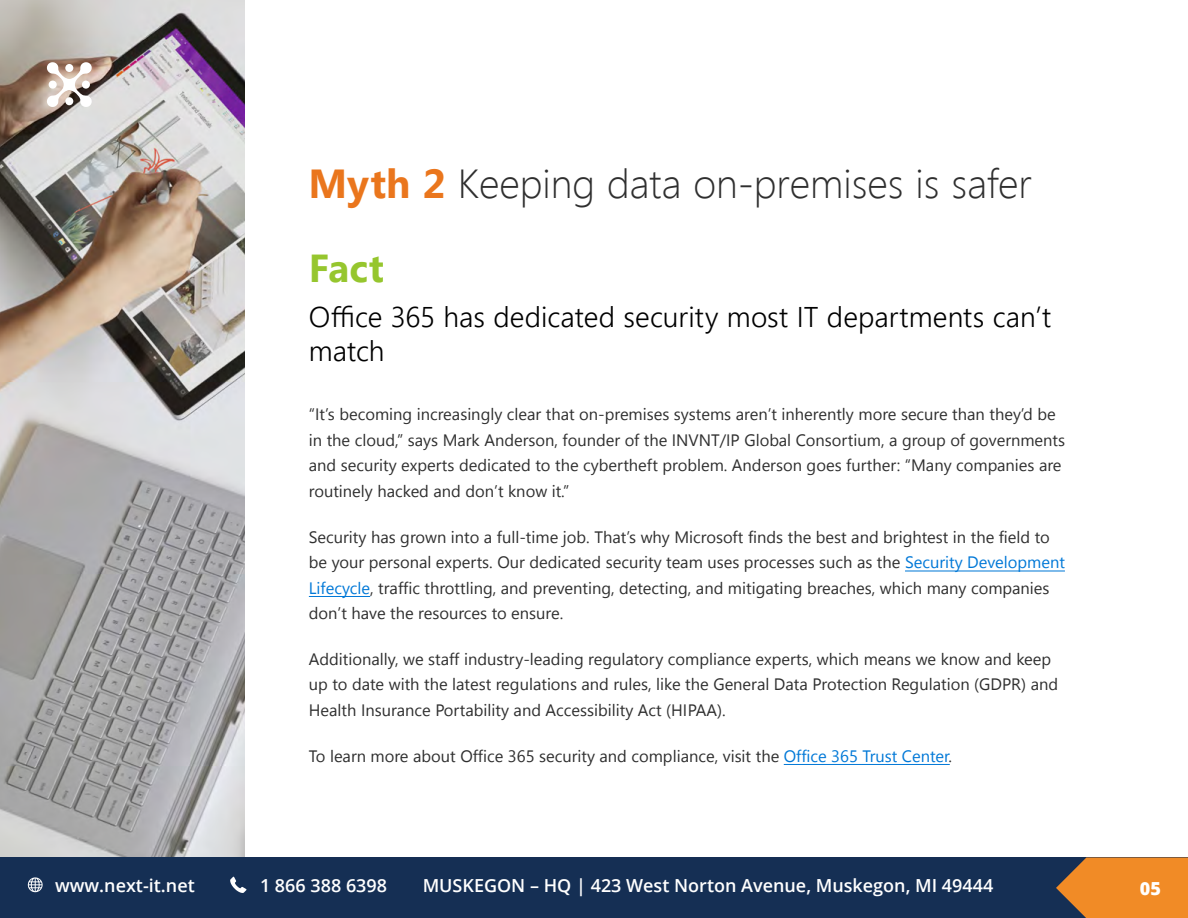
<style>
.page{position:relative;width:1188px;height:918px;background:#fff}
.page>*{position:absolute;margin:0;border:0;box-sizing:border-box;transform-origin:0 0}
.t1{font:300 40.5px "Segoe UI";color:#2f2f2f}
.t2{font:700 39px "Segoe UI";color:#96c62e}
.t3{font:300 28.5px/34.2px "Segoe UI";color:#000}
.t4{font:600 18px "Open Sans";color:#fff}
.t5{font:800 18px "Open Sans";color:#fff}
.t6{font:16.5px/25.5px "Segoe UI";color:#2f2f2f}
.s1{font-weight:700;color:#ea761d}
.s2{color:#0078d7}
</style>
<div class="page">
<hr style="left:784px;top:764px;width:166px;height:1px;background:#0078d7">
<hr style="left:309px;top:596px;width:61px;height:1px;background:#0078d7">
<hr style="left:905px;top:571px;width:160px;height:1px;background:#0078d7">
<img style="left:0;top:0;width:244px;height:858px">
<div style="left:0;top:858px;width:1188px;height:60px;background:#152f54"></div>
<svg style="left:1056px;top:858px;width:132px;height:60px;background:#d7802b"></svg>
<svg style="left:28px;top:877px;width:15px;height:15px"></svg>
<svg style="left:230px;top:877px;width:16px;height:16px"></svg>
<svg style="left:45px;top:61px;width:48px;height:47px"></svg>
<h1 class="t1" style="left:308px;top:155px;width:725px"><span class="s1">Myth 2</span> Keeping data on-premises is safer</h1>
<h2 class="t2" style="left:309px;top:240px;width:77px">Fact</h2>
<h3 class="t3" style="left:309px;top:298px;width:744px">Office 365 has dedicated security most IT departments can’t match</h3>
<p class="t6" style="left:309px;top:401px;width:758px">“It’s becoming increasingly clear that on-premises systems aren’t inherently more secure than they’d be in the cloud,” says Mark Anderson, founder of the INVNT/IP Global Consortium, a group of governments and security experts dedicated to the cybertheft problem. Anderson goes further: “Many companies are routinely hacked and don’t know it.”</p>
<p class="t6" style="left:309px;top:523px;width:758px">Security has grown into a full-time job. That’s why Microsoft finds the best and brightest in the field to be your personal experts. Our dedicated security team uses processes such as the <span class="s2">Security Development Lifecycle</span>, traffic throttling, and preventing, detecting, and mitigating breaches, which many companies don’t have the resources to ensure.</p>
<p class="t6" style="left:309px;top:646px;width:751px">Additionally, we staff industry-leading regulatory compliance experts, which means we know and keep up to date with the latest regulations and rules, like the General Data Protection Regulation (GDPR) and<br>Health Insurance Portability and Accessibility Act (HIPAA).</p>
<p class="t6" style="left:309px;top:742px;width:645px">To learn more about Office 365 security and compliance, visit the <span class="s2">Office 365 Trust Center</span>.</p>
<p class="t4" style="left:55px;top:873px;width:141px">www.next-it.net</p>
<p class="t4" style="left:260px;top:873px;width:129px">1 866 388 6398</p>
<p class="t4" style="left:423px;top:873px;width:572px">MUSKEGON – HQ | 423 West Norton Avenue, Muskegon, MI 49444</p>
<p class="t5" style="left:1140px;top:875px;width:23px">05</p>
</div>
